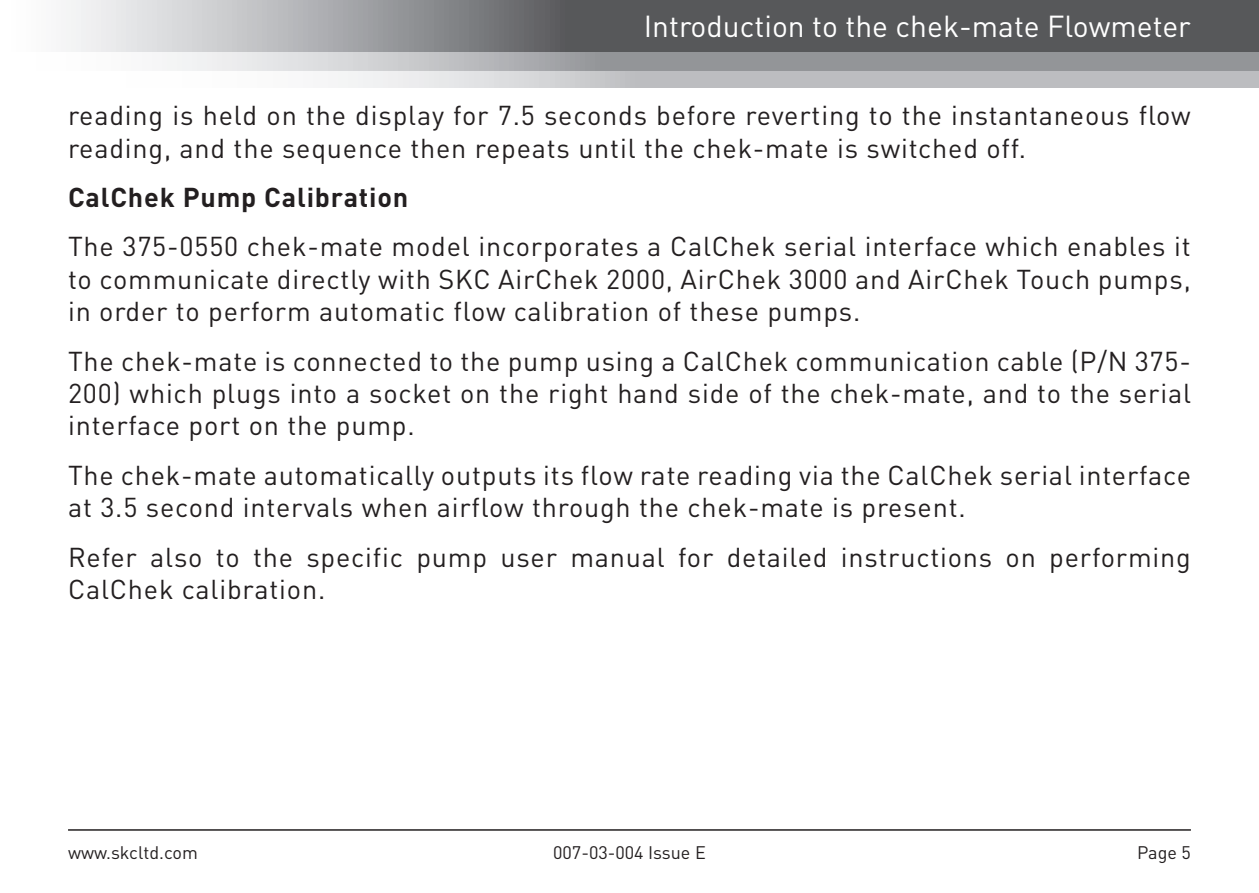
<style>
.page{position:relative;width:1259px;height:893px;background:#fff}
.page>*{position:absolute;margin:0;border:0;box-sizing:border-box;transform-origin:0 0}
.t1{font:30px "DIN Pro";color:#fff}
.Plain_Body_Text{font:27px/32.4px "DIN Pro";letter-spacing:.03em;color:#231f20}
.Body_Title{font:700 27px "DIN Pro";letter-spacing:.03em;color:#231f20}
.t2{font:18px "DIN Pro";color:#231f20}
</style>
<div class="page">
<svg style="left:338px;top:71px;width:921px;height:17px;background:#c6c7ca"></svg>
<svg style="left:66px;top:51px;width:1193px;height:20px;background:#adafb1"></svg>
<svg style="left:66px;top:0;width:1193px;height:51px;background:#7a7c7e"></svg>
<hr style="left:68px;top:829px;width:1123px;height:2px;background:#231f20">
<p class="t1" style="left:644px;top:6px;width:549px">Introduction to the chek-mate Flowmeter</p>
<p class="Plain_Body_Text" style="left:68px;top:98px;width:1124px">reading is held on the display for 7.5 seconds before reverting to the instantaneous flow reading, and the sequence then repeats until the chek-mate is switched off.</p>
<p class="Body_Title" style="left:68px;top:179px;width:342px">CalChek Pump Calibration</p>
<p class="Plain_Body_Text" style="left:68px;top:229px;width:1124px;text-align:justify">The 375-0550 chek-mate model incorporates a CalChek serial interface which enables it to communicate directly with SKC AirChek 2000, AirChek 3000 and AirChek Touch pumps, in order to perform automatic flow calibration of these pumps.</p>
<p class="Plain_Body_Text" style="left:68px;top:344px;width:1124px;text-align:justify">The chek-mate is connected to the pump using a CalChek communication cable (P/N 375- 200) which plugs into a socket on the right hand side of the chek-mate, and to the serial interface port on the pump.</p>
<p class="Plain_Body_Text" style="left:68px;top:458px;width:1124px">The chek-mate automatically outputs its flow rate reading via the CalChek serial interface at 3.5 second intervals when airflow through the chek-mate is present.</p>
<p class="Plain_Body_Text" style="left:68px;top:540px;width:1124px">Refer also to the specific pump user manual for detailed instructions on performing<br>CalChek calibration.</p>
<p class="t2" style="left:68px;top:840px;width:131px">www.skcltd.com</p>
<p class="t2" style="left:553px;top:840px;width:154px">007-03-004 Issue E</p>
<p class="t2" style="left:1137px;top:840px;width:55px">Page 5</p>
</div>
